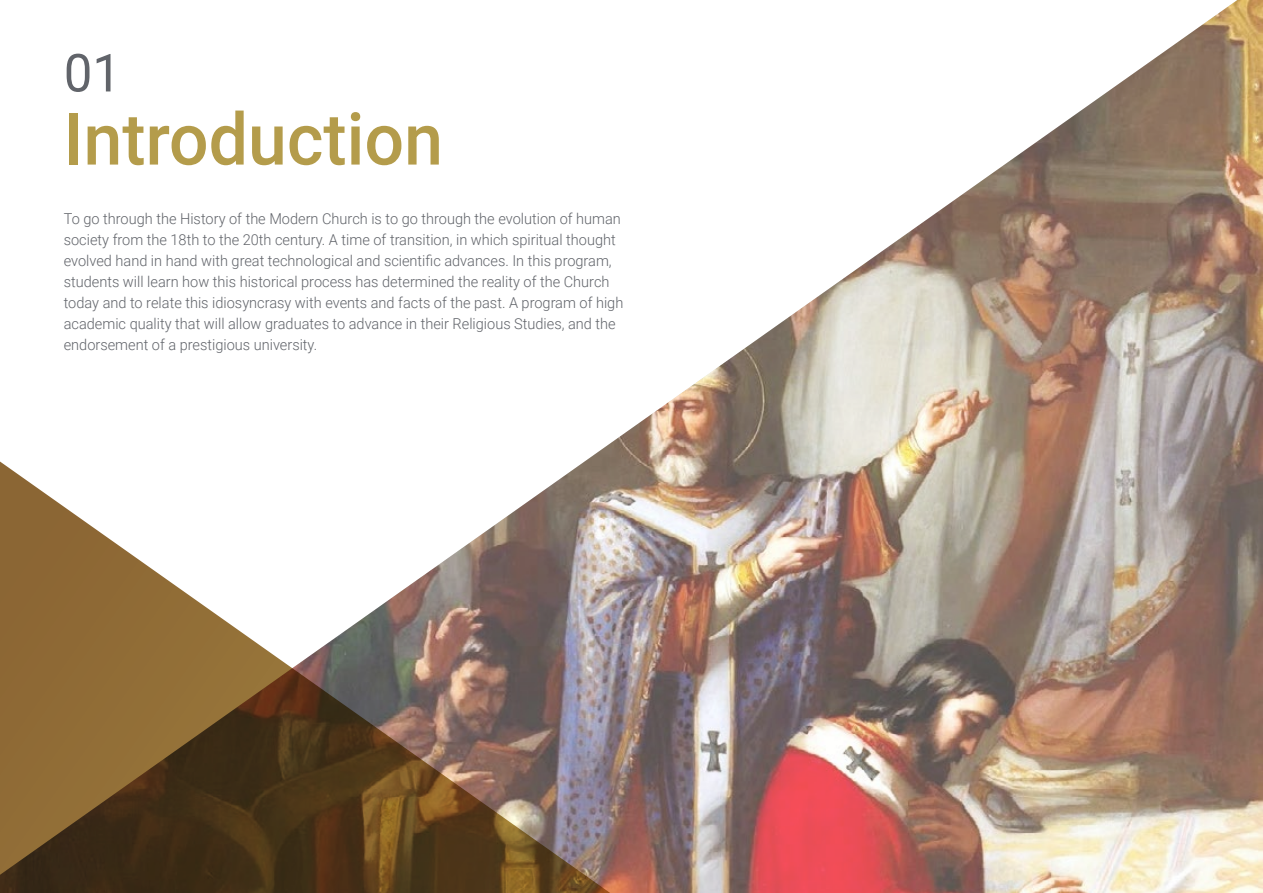
<style>
.page{position:relative;width:1263px;height:893px;background:#fff}
.page>*{position:absolute;margin:0;border:0;box-sizing:border-box;transform-origin:0 0}
.t1{font:500 72px "Roboto";color:#b49c4b}
.t2{font:52.5px "Roboto";color:#61646a}
.t3{font:300 15px/21px "Roboto";color:#61646a}
</style>
<div class="page">
<img style="left:606px;top:0;width:657px;height:893px">
<svg style="left:0;top:446px;width:640px;height:447px"></svg>
<h2 class="t2" style="left:64px;top:36px;width:59px">01</h2>
<h1 class="t1" style="left:64px;top:89px;width:381px">Introduction</h1>
<p class="t3" style="left:64px;top:207px;width:561px">To go through the History of the Modern Church is to go through the evolution of human society from the 18th to the 20th century. A time of transition, in which spiritual thought evolved hand in hand with great technological and scientific advances. In this program, students will learn how this historical process has determined the reality of the Church today and to relate this idiosyncrasy with events and facts of the past. A program of high academic quality that will allow graduates to advance in their Religious Studies, and the endorsement of a prestigious university.</p>
</div>
